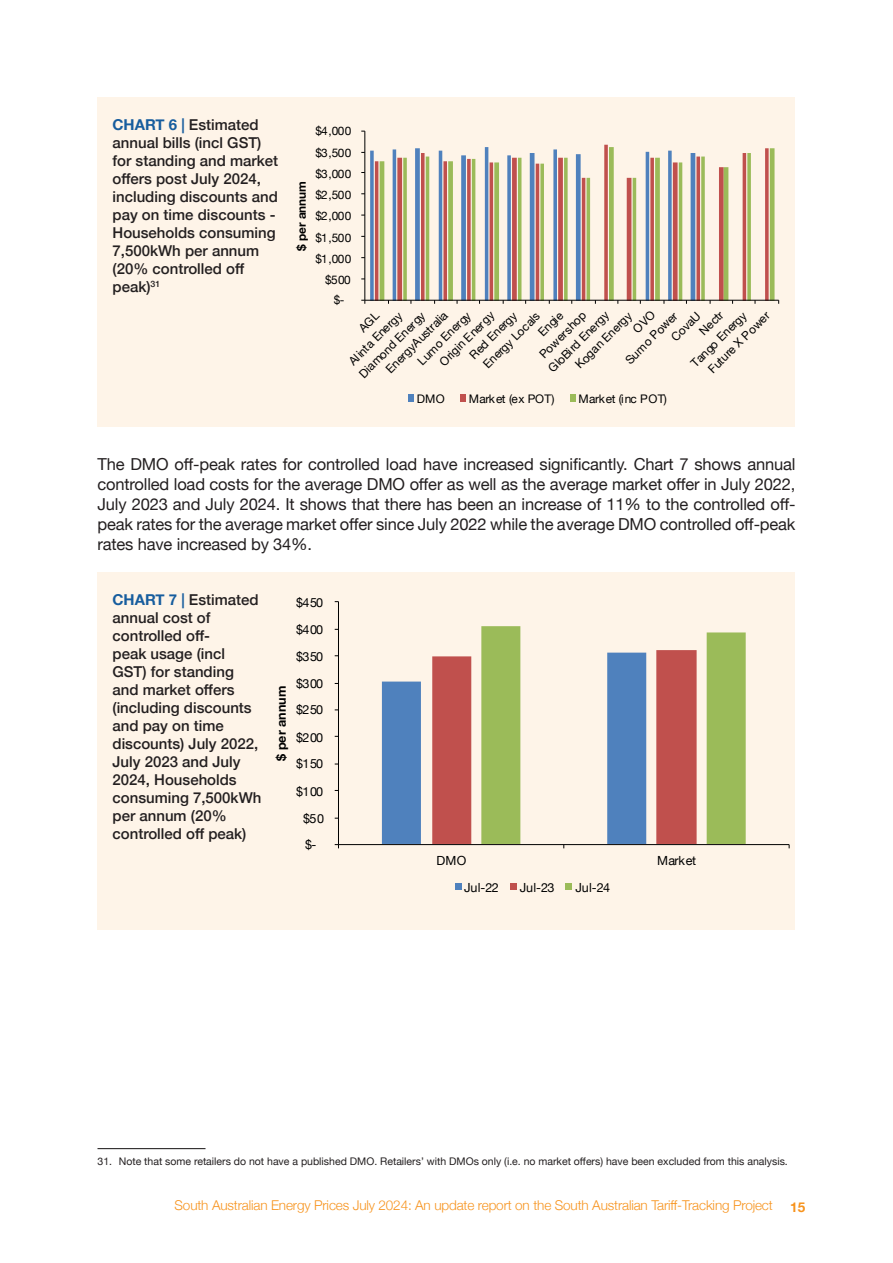
<style>
.page{position:relative;width:893px;height:1263px;background:#fff}
.page>*{position:absolute;margin:0;border:0;box-sizing:border-box;transform-origin:0 0}
.Body{font:16.5px/19.8px "Helvetica Neue";letter-spacing:-.01em;color:#231f20;text-align:justify}
.t1{font:500 15px/18px "Helvetica Neue";color:#231f20}
.t2{font:300 13.5px "Helvetica Neue";letter-spacing:-.01em;color:#f7931d}
.t3{font:700 13.5px "Helvetica Neue";color:#f7931d}
.t4{font:12.6px "Helvetica Neue";letter-spacing:-.02em;color:#000}
.t5{font:700 12.6px "Helvetica Neue";color:#000}
.t6{font:11.85px "Helvetica Neue";letter-spacing:.03em;color:#000}
.t7{font:11.85px "Helvetica Neue";color:#000}
.t8{font:700 11.85px "Helvetica Neue";color:#000}
.Footnote{font:10.5px "Helvetica Neue";color:#231f20}
.s1{font-weight:700;color:#175d9e}
</style>
<div class="page">
<div style="left:98px;top:572px;width:697px;height:357px;background:#fef4e8"></div>
<div style="left:382px;top:681px;width:39px;height:163px;background:#4f81bd"></div>
<div style="left:432px;top:656px;width:40px;height:188px;background:#c0504d"></div>
<svg style="left:481px;top:626px;width:265px;height:218px"></svg>
<hr style="left:338px;top:602px;width:1px;height:242px;background:#000">
<hr style="left:338px;top:844px;width:451px;height:1px;background:#000">
<svg style="left:455px;top:883px;width:6px;height:6px"></svg>
<div style="left:510px;top:883px;width:7px;height:6px;background:#c0504d"></div>
<svg style="left:566px;top:883px;width:6px;height:6px"></svg>
<div style="left:98px;top:98px;width:697px;height:329px;background:#fef4e8"></div>
<svg style="left:375px;top:145px;width:233px;height:155px"></svg>
<svg style="left:380px;top:147px;width:394px;height:153px"></svg>
<hr style="left:364px;top:131px;width:1px;height:169px;background:#000">
<hr style="left:365px;top:300px;width:414px;height:1px;background:#000">
<div style="left:408px;top:394px;width:6px;height:7px;background:#4f81bd"></div>
<div style="left:460px;top:394px;width:6px;height:7px;background:#c0504d"></div>
<div style="left:570px;top:394px;width:6px;height:7px;background:#9bbb59"></div>
<hr style="left:98px;top:1148px;width:108px;height:1px;background:#231f20">
<p class="t1" style="left:112px;top:115px;width:167px"><span class="s1">CHART 6 |</span> Estimated annual bills (incl GST) for standing and market offers post July 2024, including discounts and pay on time discounts -<br>Households consuming<br>7,500kWh per annum (20% controlled off peak)<sup>31</sup></p>
<p class="t6" style="left:315px;top:122px;width:38px">$4,000</p>
<p class="t6" style="left:315px;top:144px;width:38px">$3,500</p>
<p class="t6" style="left:315px;top:165px;width:38px">$3,000</p>
<p class="t8" style="left:292px;top:251px;width:72px;rotate:-90deg">$ per annum</p>
<p class="t6" style="left:315px;top:186px;width:38px">$2,500</p>
<p class="t6" style="left:315px;top:208px;width:38px">$2,000</p>
<p class="t6" style="left:315px;top:229px;width:38px">$1,500</p>
<p class="t6" style="left:315px;top:250px;width:38px">$1,000</p>
<p class="t6" style="left:325px;top:271px;width:27px">$500</p>
<p class="t6" style="left:334px;top:292px;width:12px">$-</p>
<p class="t6" style="left:695px;top:327px;width:30px;rotate:-45deg">Nectr</p>
<p class="t6" style="left:667px;top:333px;width:37px;rotate:-45deg">CovaU</p>
<p class="t6" style="left:704px;top:365px;width:83px;rotate:-45deg">Future X Power</p>
<p class="t6" style="left:435px;top:358px;width:74px;rotate:-45deg">Origin Energy</p>
<p class="t6" style="left:382px;top:365px;width:84px;rotate:-45deg">EnergyAustralia</p>
<p class="t6" style="left:544px;top:364px;width:82px;rotate:-45deg">GloBird Energy</p>
<p class="t6" style="left:534px;top:328px;width:31px;rotate:-45deg">Engie</p>
<p class="t6" style="left:535px;top:350px;width:62px;rotate:-45deg">Powershop</p>
<p class="t6" style="left:687px;top:359px;width:75px;rotate:-45deg">Tango Energy</p>
<p class="t6" style="left:465px;top:351px;width:63px;rotate:-45deg">Red Energy</p>
<p class="t6" style="left:345px;top:357px;width:71px;rotate:-45deg">Alinta Energy</p>
<p class="t6" style="left:413px;top:357px;width:71px;rotate:-45deg">Lumo Energy</p>
<p class="t6" style="left:622px;top:356px;width:69px;rotate:-45deg">Sumo Power</p>
<p class="t6" style="left:571px;top:360px;width:76px;rotate:-45deg">Kogan Energy</p>
<p class="t6" style="left:479px;top:360px;width:76px;rotate:-45deg">Energy Locals</p>
<p class="t6" style="left:355px;top:370px;width:89px;rotate:-45deg">Diamond Energy</p>
<p class="t6" style="left:417px;top:390px;width:29px">DMO</p>
<p class="t7" style="left:469px;top:390px;width:87px">Market (ex POT)</p>
<p class="t6" style="left:579px;top:390px;width:90px">Market (inc POT)</p>
<p class="Body" style="left:98px;top:456px;width:699px">The DMO off-peak rates for controlled load have increased significantly. Chart 7 shows annual controlled load costs for the average DMO offer as well as the average market offer in July 2022, July 2023 and July 2024. It shows that there has been an increase of 11% to the controlled off&shy;peak rates for the average market offer since July 2022 while the average DMO controlled off-peak rates have increased by 34%.</p>
<p class="t1" style="left:112px;top:590px;width:150px"><span class="s1">CHART 7 |</span> Estimated annual cost of controlled off-<br>peak usage (incl<br>GST) for standing and market offers (including discounts and pay on time discounts) July 2022,<br>July 2023 and July<br>2024, Households consuming 7,500kWh per annum (20% controlled off peak)</p>
<p class="t5" style="left:271px;top:761px;width:76px;rotate:-90deg">$ per annum</p>
<p class="t4" style="left:296px;top:594px;width:29px">$450</p>
<p class="t4" style="left:296px;top:620px;width:29px">$400</p>
<p class="t4" style="left:296px;top:648px;width:29px">$350</p>
<p class="t4" style="left:296px;top:674px;width:29px">$300</p>
<p class="t4" style="left:296px;top:701px;width:29px">$250</p>
<p class="t4" style="left:296px;top:728px;width:29px">$200</p>
<p class="t4" style="left:296px;top:755px;width:29px">$150</p>
<p class="t4" style="left:296px;top:782px;width:29px">$100</p>
<p class="t4" style="left:303px;top:809px;width:22px">$50</p>
<p class="t4" style="left:305px;top:835px;width:13px">$-</p>
<p class="t4" style="left:437px;top:852px;width:31px">DMO</p>
<p class="t4" style="left:657px;top:852px;width:41px">Market</p>
<p class="t4" style="left:464px;top:878px;width:36px">Jul-22</p>
<p class="t4" style="left:520px;top:878px;width:36px">Jul-23</p>
<p class="t4" style="left:575px;top:878px;width:36px">Jul-24</p>
<p class="Footnote" style="left:98px;top:1154px;width:692px">31. Note that some retailers do not have a published DMO. Retailers’ with DMOs only (i.e. no market offers) have been excluded from this analysis.</p>
<p class="t2" style="left:175px;top:1194px;width:600px">South Australian Energy Prices July 2024: An update report on the South Australian Tariff-Tracking Project</p>
<p class="t3" style="left:790px;top:1197px;width:16px">15</p>
</div>
